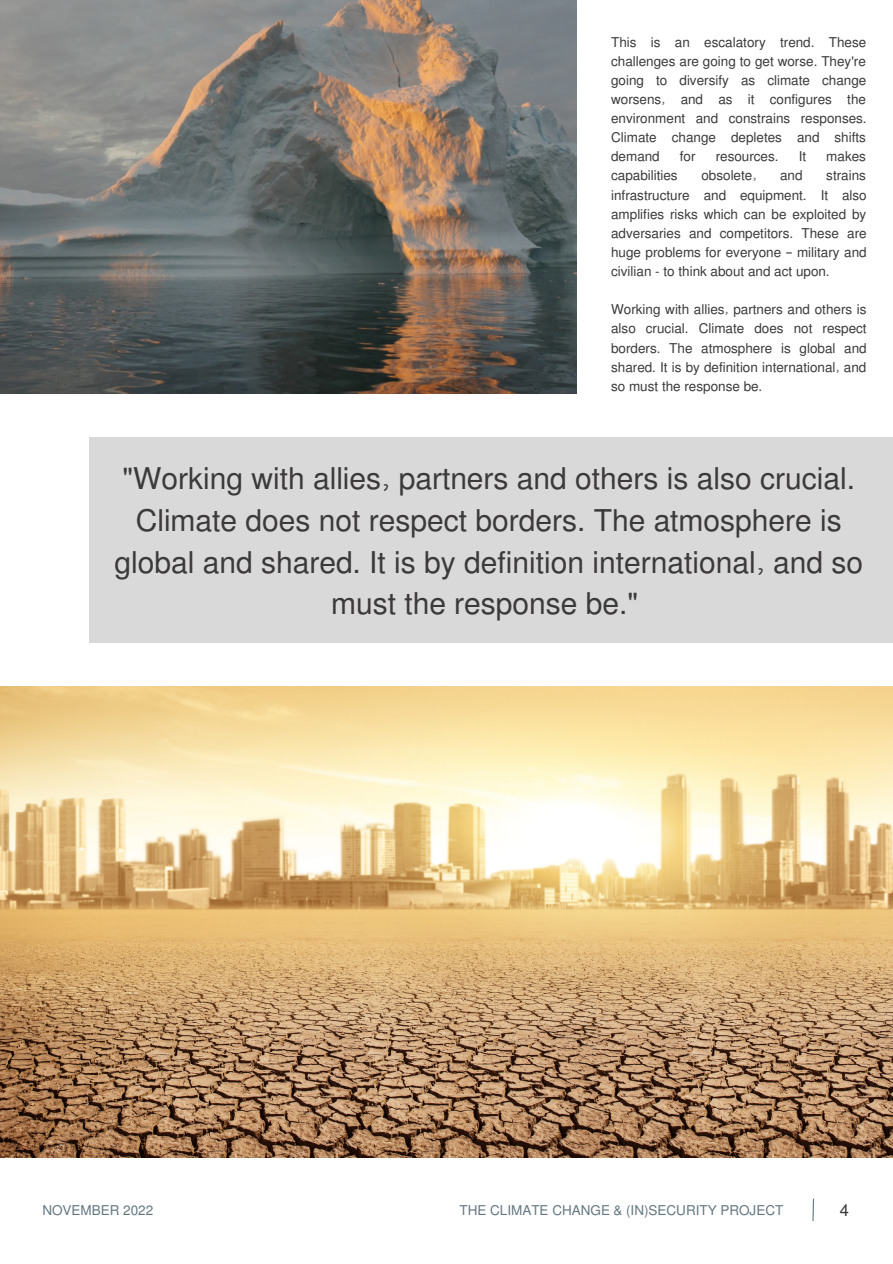
<style>
.page{position:relative;width:893px;height:1264px;background:#fff}
.page>*{position:absolute;margin:0;border:0;box-sizing:border-box;transform-origin:0 0}
.t1{font:30px/41.5px "Mukti";color:#3b3939;text-align:center}
.t2{font:16.5px "Mukti";color:#3b3939}
.t3{font:13.5px/19px "Mukti";color:#3b3939;text-align:justify}
.t4{font:13.5px "Mukti";color:#637680}
.s1{font-family:"Noto Sans Gurmukhi"}
.s2{font-family:"Noto Sans";font-size:13.5px}
</style>
<div class="page">
<img style="left:0;top:686px;width:892px;height:471px">
<svg style="left:812px;top:1198px;width:2px;height:23px"></svg>
<img style="left:0;top:0;width:577px;height:393px">
<div style="left:89px;top:437px;width:803px;height:206px;background:#d9d9d9"></div>
<p class="t3" style="left:611px;top:32px;width:257px">This is an escalatory trend. These challenges are going to get worse. They're going to diversify as climate change worsens, and as it configures the environment and constrains responses.<br>Climate change depletes and shifts demand</p>
<p class="t3" style="left:679px;top:146px;width:17px">for</p>
<p class="t3" style="left:715px;top:146px;width:64px">resources.</p>
<p class="t3" style="left:798px;top:146px;width:9px">It</p>
<p class="t3" style="left:826px;top:146px;width:41px">makes</p>
<p class="t3" style="left:611px;top:165px;width:257px;text-indent:215px">strains infrastructure and equipment. It also amplifies risks which can be exploited by adversaries and competitors. These are huge problems for everyone <span class="s1">–</span> military and civilian - to think about and act upon.</p>
<p class="t3" style="left:611px;top:299px;width:257px">Working with allies, partners and others is also crucial. Climate does not respect borders. The atmosphere is global and shared. It is by definition international, and so must the response be.</p>
<p class="t3" style="left:611px;top:165px;width:68px">capabilities</p>
<p class="t3" style="left:701px;top:165px;width:56px">obsolete,</p>
<p class="t3" style="left:780px;top:165px;width:24px">and</p>
<h1 class="t1" style="left:114px;top:456px;width:750px">"Working with allies, partners and oth<span class="s2">·</span> ers is also crucial.<br>Climate does not respect borders. The atmosphere is global and shared. It is by definition international, and so must the response be."</h1>
<p class="t4" style="left:42px;top:1200px;width:112px">NOVEMBER 2022</p>
<p class="t4" style="left:459px;top:1200px;width:325px">THE CLIMATE CHANGE &amp; (IN)SECURITY PROJECT</p>
<p class="t2" style="left:839px;top:1198px;width:11px">4</p>
</div>
